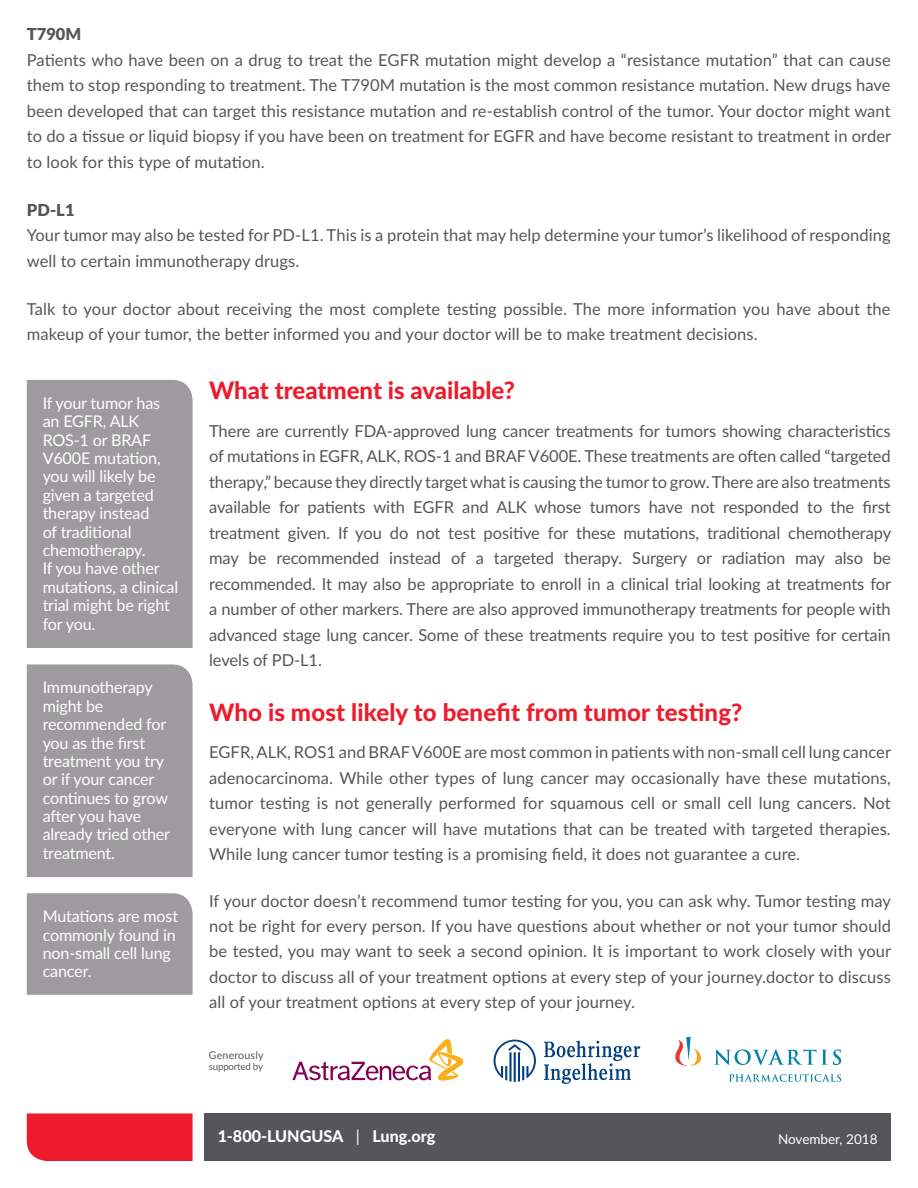
<style>
.page{position:relative;width:918px;height:1188px;background:#fff}
.page>*{position:absolute;margin:0;border:0;box-sizing:border-box;transform-origin:0 0}
.t1{font:800 24px "Lato";color:#ee1b2c}
.t2{font:16.5px/25.5px "Lato";letter-spacing:.005em;color:#555659;text-align:justify}
.t3{font:900 16.5px "Lato";color:#555659}
.t4{font:16.2px/18.5px "Lato";letter-spacing:-.01em;color:#fff}
.t5{font:800 16.2px "Lato";color:#fff}
.t6{font:13.5px "Lato";color:#fff}
.t7{font:10.65px "Lato";letter-spacing:.02em;color:#57585a}
.t8{font:9.6px "Lato";letter-spacing:-.02em;color:#57585a}
.s1{font-weight:400}
</style>
<div class="page">
<div style="left:27px;top:664px;width:166px;height:213px;background:#9e9b9e"></div>
<div style="left:204px;top:1113px;width:687px;height:48px;background:#555659"></div>
<div style="left:27px;top:1113px;width:166px;height:48px;background:#ee1b2c"></div>
<div style="left:27px;top:380px;width:166px;height:268px;background:#9e9b9e"></div>
<div style="left:27px;top:893px;width:166px;height:102px;background:#9e9b9e"></div>
<svg style="left:729px;top:1074px;width:112px;height:8px"></svg>
<svg style="left:714px;top:1049px;width:127px;height:16px"></svg>
<svg style="left:675px;top:1037px;width:27px;height:29px"></svg>
<svg style="left:292px;top:1039px;width:172px;height:42px"></svg>
<svg style="left:494px;top:1040px;width:42px;height:42px"></svg>
<svg style="left:544px;top:1041px;width:96px;height:43px"></svg>
<p class="t3" style="left:27px;top:22px;width:56px">T790M</p>
<p class="t2" style="left:27px;top:46px;width:866px">Patients who have been on a drug to treat the EGFR mutation might develop a “resistance mutation” that can cause them to stop responding to treatment. The T790M mutation is the most common resistance mutation. New drugs have been developed that can target this resistance mutation and re-establish control of the tumor. Your doctor might want to do a tissue or liquid biopsy if you have been on treatment for EGFR and have become resistant to treatment in order to look for this type of mutation.</p>
<p class="t3" style="left:27px;top:197px;width:49px">PD-L1</p>
<p class="t2" style="left:27px;top:222px;width:865px">Your tumor may also be tested for PD-L1. This is a protein that may help determine your tumor’s likelihood of responding well to certain immunotherapy drugs.</p>
<p class="t2" style="left:27px;top:295px;width:865px">Talk to your doctor about receiving the most complete testing possible. The more information you have about the makeup of your tumor, the better informed you and your doctor will be to make treatment decisions.</p>
<p class="t4" style="left:43px;top:393px;width:137px">If your tumor has an EGFR, ALK<br>ROS-1 or BRAF<br>V600E mutation, you will likely be given a targeted therapy instead<br>of traditional chemotherapy.<br>If you have other mutations, a clinical trial might be right for you.</p>
<p class="t4" style="left:43px;top:678px;width:129px">Immunotherapy might be recommended for you as the first treatment you try or if your cancer continues to grow after you have already tried other treatment.</p>
<p class="t4" style="left:43px;top:906px;width:137px">Mutations are most commonly found in non-small cell lung cancer.</p>
<h1 class="t1" style="left:209px;top:373px;width:307px">What treatment is available?</h1>
<p class="t2" style="left:209px;top:417px;width:684px">There are currently FDA-approved lung cancer treatments for tumors showing characteristics of mutations in EGFR, ALK, ROS-1 and BRAF V600E. These treatments are often called “targeted therapy,” because they directly target what is causing the tumor to grow. There are also treatments available for patients with EGFR and ALK whose tumors have not responded to the first treatment given. If you do not test positive for these mutations, traditional chemotherapy may be recommended instead of a targeted therapy. Surgery or radiation may also be recommended. It may also be appropriate to enroll in a clinical trial looking at treatments for a number of other markers. There are also approved immunotherapy treatments for people with advanced stage lung cancer. Some of these treatments require you to test positive for certain levels of PD-L1.</p>
<h1 class="t1" style="left:209px;top:694px;width:535px">Who is most likely to benefit from tumor testing?</h1>
<p class="t2" style="left:209px;top:739px;width:683px">EGFR, ALK, ROS1 and BRAF V600E are most common in patients with non-small cell lung cancer adenocarcinoma. While other types of lung cancer may occasionally have these mutations, tumor testing is not generally performed for squamous cell or small cell lung cancers. Not everyone with lung cancer will have mutations that can be treated with targeted therapies.<br>While lung cancer tumor testing is a promising field, it does not guarantee a cure.</p>
<p class="t2" style="left:209px;top:887px;width:684px">If your doctor doesn’t recommend tumor testing for you, you can ask why. Tumor testing may not be right for every person. If you have questions about whether or not your tumor should be tested, you may want to seek a second opinion. It is important to work closely with your doctor to discuss all of your treatment options at every step of your journey.doctor to discuss all of your treatment options at every step of your journey.</p>
<p class="t7" style="left:209px;top:1047px;width:56px">Generously</p>
<p class="t8" style="left:209px;top:1060px;width:56px">supported by</p>
<p class="t5" style="left:218px;top:1125px;width:219px">1-800-LUNGUSA <span class="s1">|</span> Lung.org</p>
<p class="t6" style="left:778px;top:1130px;width:101px">November, 2018</p>
</div>
